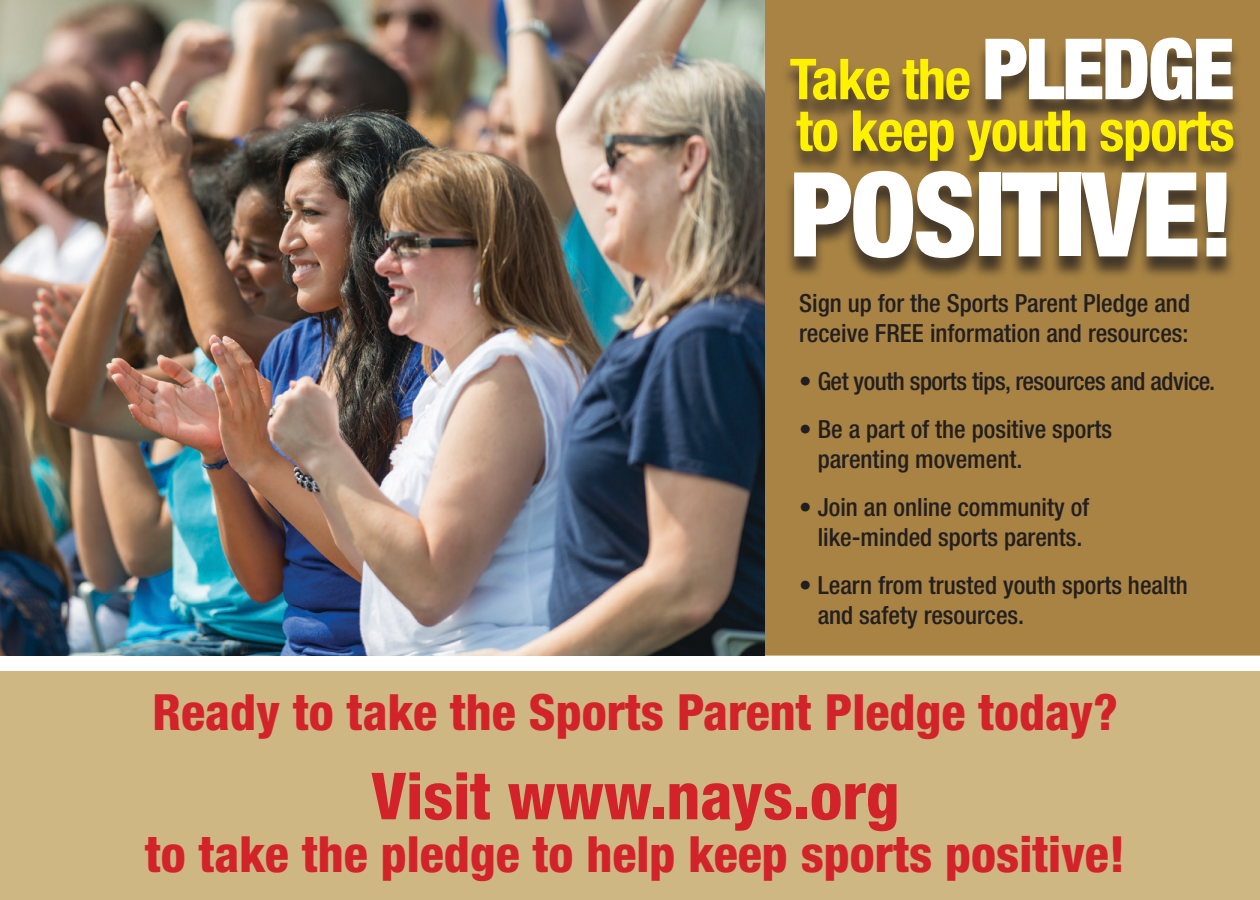
<style>
.page{position:relative;width:1260px;height:900px;background:#fff}
.page>*{position:absolute;margin:0;border:0;box-sizing:border-box;transform-origin:0 0}
.t1{font:900 condensed 117.5px "Helvetica Neue";letter-spacing:-.02em;color:#fff}
.t2{font:800 condensed 65px "Helvetica Neue";color:#d2232a}
.t3{font:700 condensed 56.5px/51.5px "Helvetica Neue";letter-spacing:-.02em;color:#fff200}
.t4{font:800 condensed 50px "Helvetica Neue";color:#d2232a}
.t5{font:500 condensed 25px/30px "Helvetica Neue";color:#231f20}
.t6{font:500 condensed 25px "Helvetica Neue";letter-spacing:-.02em;color:#231f20}
.s1{font-weight:900;font-size:84.75px;color:#fff}
</style>
<div class="page">
<div style="left:754px;top:0;width:506px;height:655px;background:#a88343"></div>
<img style="left:0;top:0;width:765px;height:655px">
<div style="left:0;top:671px;width:1260px;height:229px;background:#cfb783"></div>
<div style="left:781px;top:42px;width:462px;height:239px;background:#231f20;opacity:.75"></div>
<h3 class="t3" style="left:790px;top:53px;width:447px">Take the <span class="s1">PLEDGE </span>to keep youth sports</h3>
<h1 class="t1" style="left:790px;top:142px;width:446px">POSITIVE!</h1>
<p class="t5" style="left:799px;top:288px;width:392px">Sign up for the Sports Parent Pledge and receive FREE information and resources:</p>
<p class="t6" style="left:799px;top:366px;width:417px">• Get youth sports tips, resources and advice.</p>
<p class="t5" style="left:818px;top:414px;width:296px;text-indent:-18px">• Be a part of the positive sports parenting movement.</p>
<p class="t5" style="left:799px;top:492px;width:292px;text-align:center">• Join an online community of like-minded sports parents.</p>
<p class="t5" style="left:818px;top:570px;width:371px;text-indent:-18px">• Learn from trusted youth sports health and safety resources.</p>
<h3 class="t4" style="left:152px;top:681px;width:967px">Ready to take the Sports Parent Pledge today?</h3>
<h2 class="t2" style="left:371px;top:756px;width:530px">Visit www.nays.org</h2>
<h3 class="t4" style="left:145px;top:823px;width:982px">to take the pledge to help keep sports positive!</h3>
</div>
